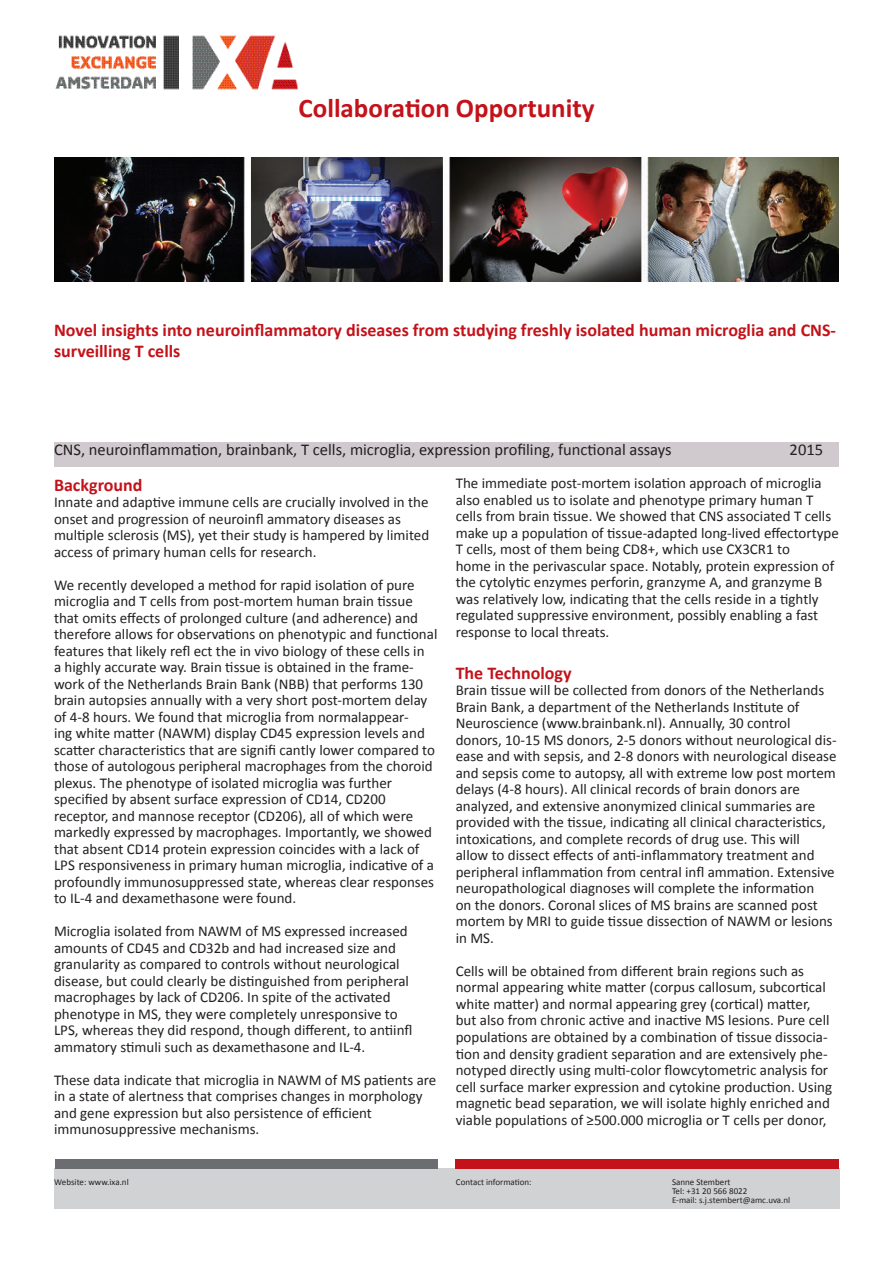
<style>
.page{position:relative;width:893px;height:1263px;background:#fff}
.page>*{position:absolute;margin:0;border:0;box-sizing:border-box;transform-origin:0 0}
.t1{font:700 27px "Calibri";color:#c4121a}
.t2{font:700 18px/21px "Calibri";color:#c4121a}
.t3{font:16.5px "Calibri";color:#231f20}
.t4{font:15px/16.5px "Calibri";color:#231f20}
.t5{font:9px/9px "Calibri";color:#231f20}
</style>
<div class="page">
<div style="left:54px;top:1169px;width:785px;height:40px;background:#d1d2d4"></div>
<div style="left:455px;top:1160px;width:384px;height:9px;background:#c4121a"></div>
<div style="left:55px;top:1160px;width:382px;height:9px;background:#6c6d70"></div>
<img style="left:55px;top:35px;width:244px;height:55px">
<div style="left:54px;top:442px;width:785px;height:25px;background:#d0cacf"></div>
<img style="left:54px;top:158px;width:785px;height:123px">
<p class="t1" style="left:299px;top:90px;width:297px">Collaboration Opportunity</p>
<p class="t2" style="left:54px;top:319px;width:783px">Novel insights into neuroinflammatory diseases from studying freshly isolated human microglia and CNS&shy;surveilling T cells</p>
<p class="t3" style="left:54px;top:439px;width:619px">CNS, neuroinflammation, brainbank, T cells, microglia, expression profiling, functional assays</p>
<p class="t3" style="left:790px;top:439px;width:35px">2015</p>
<p class="t2" style="left:54px;top:474px;width:90px">Background</p>
<p class="t4" style="left:54px;top:494px;width:376px">Innate and adaptive immune cells are crucially involved in the onset and progression of neuroinfl ammatory diseases as</p>
<p class="t4" style="left:54px;top:527px;width:377px">multiple sclerosis (MS), yet their study is hampered by limited</p>
<p class="t4" style="left:54px;top:543px;width:264px">access of primary human cells for research.</p>
<p class="t4" style="left:54px;top:576px;width:362px">We recently developed a method for rapid isolation of pure</p>
<p class="t4" style="left:54px;top:593px;width:360px">microglia and T cells from post-mortem human brain tissue</p>
<p class="t4" style="left:54px;top:609px;width:366px">that omits effects of prolonged culture (and adherence) and</p>
<p class="t4" style="left:54px;top:626px;width:385px">therefore allows for observations on phenotypic and functional</p>
<p class="t4" style="left:54px;top:642px;width:383px">features that likely refl ect the in vivo biology of these cells in a highly accurate way. Brain tissue is obtained in the frame&shy;work of the Netherlands Brain Bank (NBB) that performs 130 brain autopsies annually with a very short post-mortem delay of 4-8 hours. We found that microglia from normalappear-<br>ing white matter (NAWM) display CD45 expression levels and scatter characteristics that are signifi cantly lower compared to those of autologous peripheral macrophages from the choroid plexus. The phenotype of isolated microglia was further</p>
<p class="t4" style="left:54px;top:791px;width:333px">specified by absent surface expression of CD14, CD200</p>
<p class="t4" style="left:54px;top:807px;width:361px">receptor, and mannose receptor (CD206), all of which were</p>
<p class="t4" style="left:54px;top:824px;width:379px">markedly expressed by macrophages. Importantly, we showed</p>
<p class="t4" style="left:54px;top:840px;width:367px">that absent CD14 protein expression coincides with a lack of</p>
<p class="t4" style="left:54px;top:857px;width:382px">LPS responsiveness in primary human microglia, indicative of a</p>
<p class="t4" style="left:54px;top:873px;width:382px">profoundly immunosuppressed state, whereas clear responses</p>
<p class="t4" style="left:54px;top:890px;width:244px">to IL-4 and dexamethasone were found.</p>
<p class="t4" style="left:54px;top:923px;width:355px">Microglia isolated from NAWM of MS expressed increased</p>
<p class="t4" style="left:54px;top:939px;width:344px">amounts of CD45 and CD32b and had increased size and</p>
<p class="t4" style="left:54px;top:956px;width:347px">granularity as compared to controls without neurological</p>
<p class="t4" style="left:54px;top:972px;width:356px">disease, but could clearly be distinguished from peripheral</p>
<p class="t4" style="left:54px;top:989px;width:338px">macrophages by lack of CD206. In spite of the activated</p>
<p class="t4" style="left:54px;top:1005px;width:345px">phenotype in MS, they were completely unresponsive to</p>
<p class="t4" style="left:54px;top:1022px;width:360px">LPS, whereas they did respond, though different, to antiinfl</p>
<p class="t4" style="left:54px;top:1038px;width:313px">ammatory stimuli such as dexamethasone and IL-4.</p>
<p class="t4" style="left:54px;top:1071px;width:384px">These data indicate that microglia in NAWM of MS patients are</p>
<p class="t4" style="left:54px;top:1088px;width:370px">in a state of alertness that comprises changes in morphology</p>
<p class="t4" style="left:54px;top:1104px;width:319px">and gene expression but also persistence of efficient</p>
<p class="t4" style="left:54px;top:1121px;width:207px">immunosuppressive mechanisms.</p>
<p class="t4" style="left:456px;top:475px;width:368px">The immediate post-mortem isolation approach of microglia</p>
<p class="t4" style="left:456px;top:492px;width:359px">also enabled us to isolate and phenotype primary human T</p>
<p class="t4" style="left:456px;top:508px;width:377px">cells from brain tissue. We showed that CNS associated T cells</p>
<p class="t4" style="left:456px;top:525px;width:385px">make up a population of tissue-adapted long-lived effectortype</p>
<p class="t4" style="left:456px;top:541px;width:336px">T cells, most of them being CD8+, which use CX3CR1 to</p>
<p class="t4" style="left:456px;top:558px;width:380px">home in the perivascular space. Notably, protein expression of</p>
<p class="t4" style="left:456px;top:574px;width:368px">the cytolytic enzymes perforin, granzyme A, and granzyme B</p>
<p class="t4" style="left:456px;top:591px;width:364px">was relatively low, indicating that the cells reside in a tightly</p>
<p class="t4" style="left:456px;top:607px;width:364px">regulated suppressive environment, possibly enabling a fast</p>
<p class="t4" style="left:456px;top:624px;width:155px">response to local threats.</p>
<p class="t2" style="left:456px;top:662px;width:117px">The Technology</p>
<p class="t4" style="left:456px;top:682px;width:370px">Brain tissue will be collected from donors of the Netherlands</p>
<p class="t4" style="left:456px;top:699px;width:345px">Brain Bank, a department of the Netherlands Institute of</p>
<p class="t4" style="left:456px;top:715px;width:382px">Neuroscience (www.brainbank.nl). Annually, 30 control donors, 10-15 MS donors, 2-5 donors without neurological dis&shy;ease and with sepsis, and 2-8 donors with neurological disease and sepsis come to autopsy, all with extreme low post mortem</p>
<p class="t4" style="left:456px;top:781px;width:346px">delays (4-8 hours). All clinical records of brain donors are</p>
<p class="t4" style="left:456px;top:798px;width:361px">analyzed, and extensive anonymized clinical summaries are</p>
<p class="t4" style="left:456px;top:814px;width:372px">provided with the tissue, indicating all clinical characteristics,</p>
<p class="t4" style="left:456px;top:831px;width:346px">intoxications, and complete records of drug use. This will</p>
<p class="t4" style="left:456px;top:847px;width:360px">allow to dissect effects of anti-inflammatory treatment and</p>
<p class="t4" style="left:456px;top:864px;width:381px">peripheral inflammation from central infl ammation. Extensive</p>
<p class="t4" style="left:456px;top:880px;width:360px">neuropathological diagnoses will complete the information</p>
<p class="t4" style="left:456px;top:897px;width:363px">on the donors. Coronal slices of MS brains are scanned post</p>
<p class="t4" style="left:456px;top:913px;width:379px">mortem by MRI to guide tissue dissection of NAWM or lesions</p>
<p class="t4" style="left:456px;top:930px;width:40px">in MS.</p>
<p class="t4" style="left:456px;top:963px;width:350px">Cells will be obtained from different brain regions such as</p>
<p class="t4" style="left:456px;top:979px;width:372px">normal appearing white matter (corpus callosum, subcortical</p>
<p class="t4" style="left:456px;top:996px;width:356px">white matter) and normal appearing grey (cortical) matter,</p>
<p class="t4" style="left:456px;top:1012px;width:378px">but also from chronic active and inactive MS lesions. Pure cell populations are obtained by a combination of tissue dissocia&shy;tion and density gradient separation and are extensively phe&shy;notyped directly using multi-color flowcytometric analysis for cell surface marker expression and cytokine production. Using magnetic bead separation, we will isolate highly enriched and viable populations of ≥500.000 microglia or T cells per donor,</p>
<p class="t5" style="left:54px;top:1177px;width:76px">Website: www.ixa.nl</p>
<p class="t5" style="left:456px;top:1177px;width:77px">Contact information:</p>
<p class="t5" style="left:672px;top:1177px;width:77px">Sanne Stembert<br>Tel: +31 20 566 8022</p>
<p class="t5" style="left:672px;top:1195px;width:120px">E-mail: s.j.stembert@amc.uva.nl</p>
</div>
